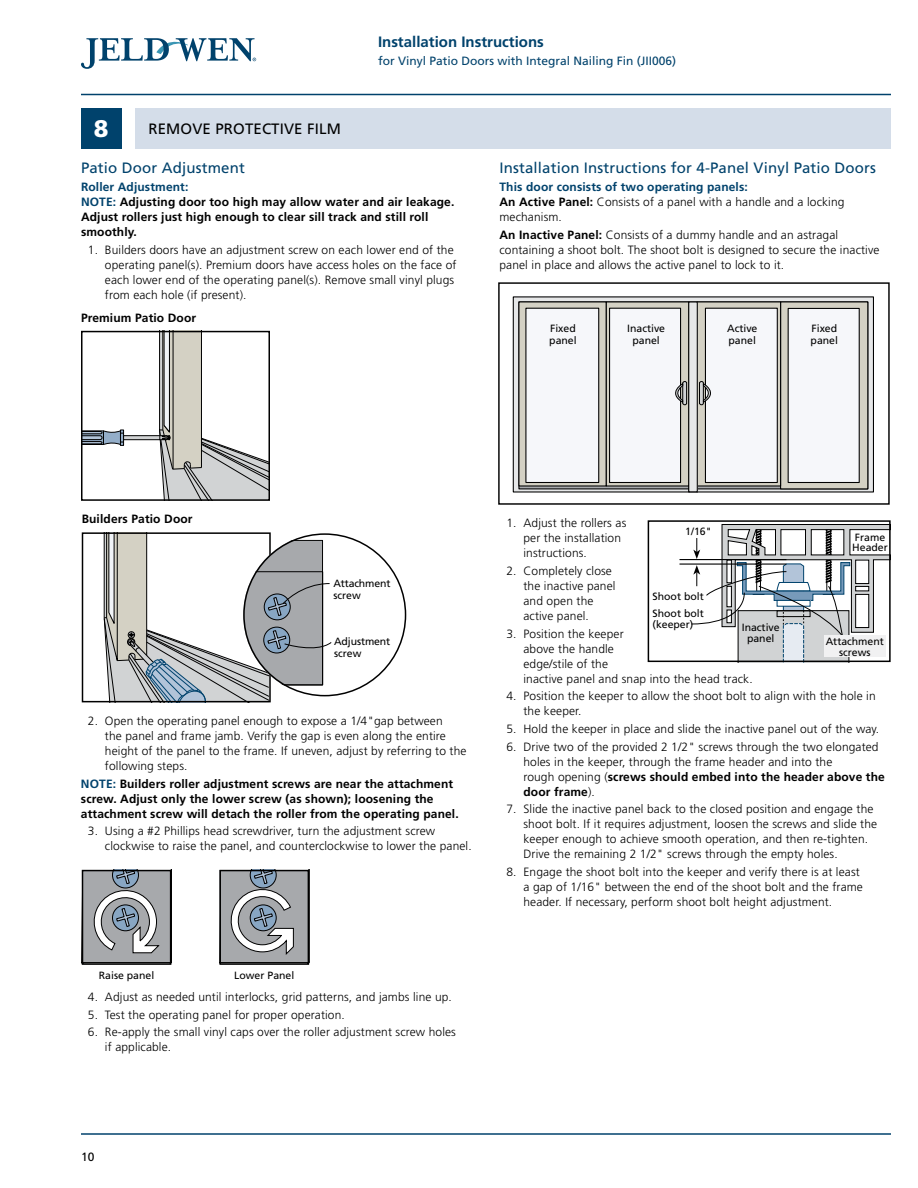
<style>
.page{position:relative;width:918px;height:1188px;background:#fff}
.page>*{position:absolute;margin:0;border:0;box-sizing:border-box;transform-origin:0 0}
.t1{font:900 24px "Frutiger LT Std";color:#fff}
.t2{font:15px "Frutiger LT Std";letter-spacing:.01em;color:#00426c}
.t3{font:700 15px "Frutiger LT Std";color:#00426c}
.t4{font:15px "Frutiger LT Std";letter-spacing:.01em;color:#000}
.t5{font:300 12px/15px "Frutiger LT Std";letter-spacing:.01em;color:#000}
.t6{font:700 12px/15px "Frutiger LT Std";letter-spacing:.01em;color:#000}
.t7{font:12px "Frutiger LT Std";color:#00426c}
.t8{font:12px "Frutiger LT Std";color:#000}
.t9{font:10.5px/12px "Frutiger LT Std";color:#000}
.s1{color:#00426c}
.s2{font-weight:700;color:#00426c}
.s3{font-weight:700}
</style>
<div class="page">
<hr style="left:81px;top:94px;width:810px;height:1px;background:#00426c">
<hr style="left:81px;top:1133px;width:810px;height:2px;background:#00426c">
<svg style="left:81px;top:38px;width:175px;height:31px"></svg>
<div style="left:135px;top:108px;width:756px;height:40px;background:#d4dde9"></div>
<div style="left:81px;top:108px;width:41px;height:40px;background:#00426c"></div>
<svg style="left:84px;top:334px;width:183px;height:164px"></svg>
<div style="left:81px;top:331px;width:189px;height:170px;border:2px solid #000"></div>
<svg style="left:81px;top:870px;width:87px;height:93px;background:#a3a6ab"></svg>
<div style="left:82px;top:870px;width:89px;height:95px;border:2px solid #000"></div>
<svg style="left:222px;top:873px;width:84px;height:89px;background:#a3a7ac"></svg>
<div style="left:219px;top:870px;width:90px;height:95px;border:2px solid #000"></div>
<svg style="left:104px;top:532px;width:228px;height:170px"></svg>
<div style="left:498px;top:282px;width:392px;height:223px;border:1px solid #000"></div>
<svg style="left:512px;top:296px;width:362px;height:197px;background:#b2b3b4"></svg>
<svg style="left:518px;top:301px;width:170px;height:191px"></svg>
<svg style="left:698px;top:301px;width:171px;height:191px"></svg>
<div style="left:689px;top:302px;width:8px;height:190px;background:#e6e7e8"></div>
<div style="left:688px;top:301px;width:10px;height:191px;border:1px solid #000"></div>
<div style="left:648px;top:520px;width:243px;height:142px;border:2px solid #000"></div>
<hr style="left:680px;top:564px;width:106px;height:1px;background:#000">
<hr style="left:680px;top:559px;width:106px;height:1px;background:#000">
<svg style="left:691px;top:524px;width:200px;height:138px"></svg>
<div style="left:824px;top:636px;width:61px;height:21px;background:#f1f1f2"></div>
<h1 class="t1" style="left:94px;top:114px;width:16px">8</h1>
<p class="t4" style="left:148px;top:120px;width:194px">REMOVE PROTECTIVE FILM</p>
<p class="t3" style="left:378px;top:33px;width:167px">Installation Instructions</p>
<p class="t7" style="left:378px;top:54px;width:300px">for Vinyl Patio Doors with Integral Nailing Fin (JII006)</p>
<p class="t2" style="left:81px;top:159px;width:165px">Patio Door Adjustment</p>
<p class="t6" style="left:81px;top:179px;width:375px"><span class="s1">Roller Adjustment:<br>NOTE:</span> Adjusting door too high may allow water and air leakage.<br>Adjust rollers just high enough to clear sill track and still roll smoothly.</p>
<p class="t5" style="left:105px;top:242px;width:353px;text-indent:-17px">1. Builders doors have an adjustment screw on each lower end of the operating panel(s). Premium doors have access holes on the face of each lower end of the operating panel(s). Remove small vinyl plugs from each hole (if present).</p>
<p class="t6" style="left:81px;top:310px;width:117px">Premium Patio Door</p>
<p class="t2" style="left:500px;top:159px;width:378px">Installation Instructions for 4-Panel Vinyl Patio Doors</p>
<p class="t5" style="left:500px;top:179px;width:347px"><span class="s2">This door consists of two operating panels:<br></span><span class="s3">An Active Panel:</span> Consists of a panel with a handle and a locking mechanism.</p>
<p class="t5" style="left:500px;top:227px;width:381px"><span class="s3">An Inactive Panel:</span> Consists of a dummy handle and an astragal containing a shoot bolt. The shoot bolt is designed to secure the inactive panel in place and allows the active panel to lock to it.</p>
<p class="t9" style="left:549px;top:322px;width:29px">Fixed panel</p>
<p class="t9" style="left:627px;top:322px;width:39px;text-align:center">Inactive panel</p>
<p class="t9" style="left:727px;top:322px;width:32px">Active panel</p>
<p class="t9" style="left:811px;top:322px;width:29px">Fixed panel</p>
<p class="t6" style="left:82px;top:512px;width:112px">Builders Patio Door</p>
<p class="t9" style="left:333px;top:577px;width:59px">Attachment screw</p>
<p class="t9" style="left:334px;top:635px;width:58px">Adjustment screw</p>
<p class="t5" style="left:105px;top:713px;width:363px;text-indent:-17px">2. Open the operating panel enough to expose a 1/4"gap between<br>the panel and frame jamb. Verify the gap is even along the entire height of the panel to the frame. If uneven, adjust by referring to the following steps.</p>
<p class="t6" style="left:81px;top:776px;width:379px"><span class="s1">NOTE:</span> Builders roller adjustment screws are near the attachment screw. Adjust only the lower screw (as shown); loosening the attachment screw will detach the roller from the operating panel.</p>
<p class="t5" style="left:105px;top:824px;width:368px;text-indent:-17px">3. Using a #2 Phillips head screwdriver, turn the adjustment screw clockwise to raise the panel, and counterclockwise to lower the panel.</p>
<p class="t9" style="left:99px;top:970px;width:57px">Raise panel</p>
<p class="t9" style="left:234px;top:970px;width:62px">Lower Panel</p>
<p class="t5" style="left:88px;top:989px;width:365px">4. Adjust as needed until interlocks, grid patterns, and jambs line up.</p>
<p class="t5" style="left:88px;top:1007px;width:258px">5. Test the operating panel for proper operation.</p>
<p class="t5" style="left:105px;top:1025px;width:352px;text-indent:-17px">6. Re-apply the small vinyl caps over the roller adjustment screw holes if applicable.</p>
<p class="t5" style="left:523px;top:516px;width:104px;text-indent:-17px">1. Adjust the rollers as per the installation instructions.</p>
<p class="t5" style="left:523px;top:563px;width:94px;text-indent:-17px">2. Completely close the inactive panel and open the active panel.</p>
<p class="t5" style="left:523px;top:626px;width:231px;text-indent:-17px">3. Position the keeper<br>above the handle<br>edge/stile of the<br>inactive panel and snap into the head track.</p>
<p class="t5" style="left:523px;top:689px;width:354px;text-indent:-17px">4. Position the keeper to allow the shoot bolt to align with the hole in the keeper.</p>
<p class="t5" style="left:506px;top:722px;width:374px">5. Hold the keeper in place and slide the inactive panel out of the way.</p>
<p class="t5" style="left:523px;top:739px;width:363px;text-indent:-17px">6. Drive two of the provided 2 1/2" screws through the two elongated holes in the keeper, through the frame header and into the<br>rough opening (<span class="s3">screws should embed into the header above the door frame</span>).</p>
<p class="t5" style="left:523px;top:802px;width:355px;text-indent:-17px">7. Slide the inactive panel back to the closed position and engage the shoot bolt. If it requires adjustment, loosen the screws and slide the keeper enough to achieve smooth operation, and then re-tighten.<br>Drive the remaining 2 1/2" screws through the empty holes.</p>
<p class="t5" style="left:523px;top:865px;width:341px;text-indent:-17px">8. Engage the shoot bolt into the keeper and verify there is at least a gap of 1/16" between the end of the shoot bolt and the frame header. If necessary, perform shoot bolt height adjustment.</p>
<p class="t9" style="left:685px;top:525px;width:28px">1/16"</p>
<p class="t9" style="left:852px;top:532px;width:37px;line-height:10.5px">Frame<br>Header</p>
<p class="t9" style="left:653px;top:588px;width:53px;line-height:17.2px">Shoot bolt<br>Shoot bolt</p>
<p class="t9" style="left:653px;top:618px;width:42px">(keeper)</p>
<p class="t9" style="left:742px;top:622px;width:39px;line-height:10.5px;text-align:center">Inactive panel</p>
<p class="t9" style="left:826px;top:636px;width:60px;line-height:10.5px;text-align:center">Attachment screws</p>
<p class="t8" style="left:81px;top:1150px;width:15px">10</p>
</div>
